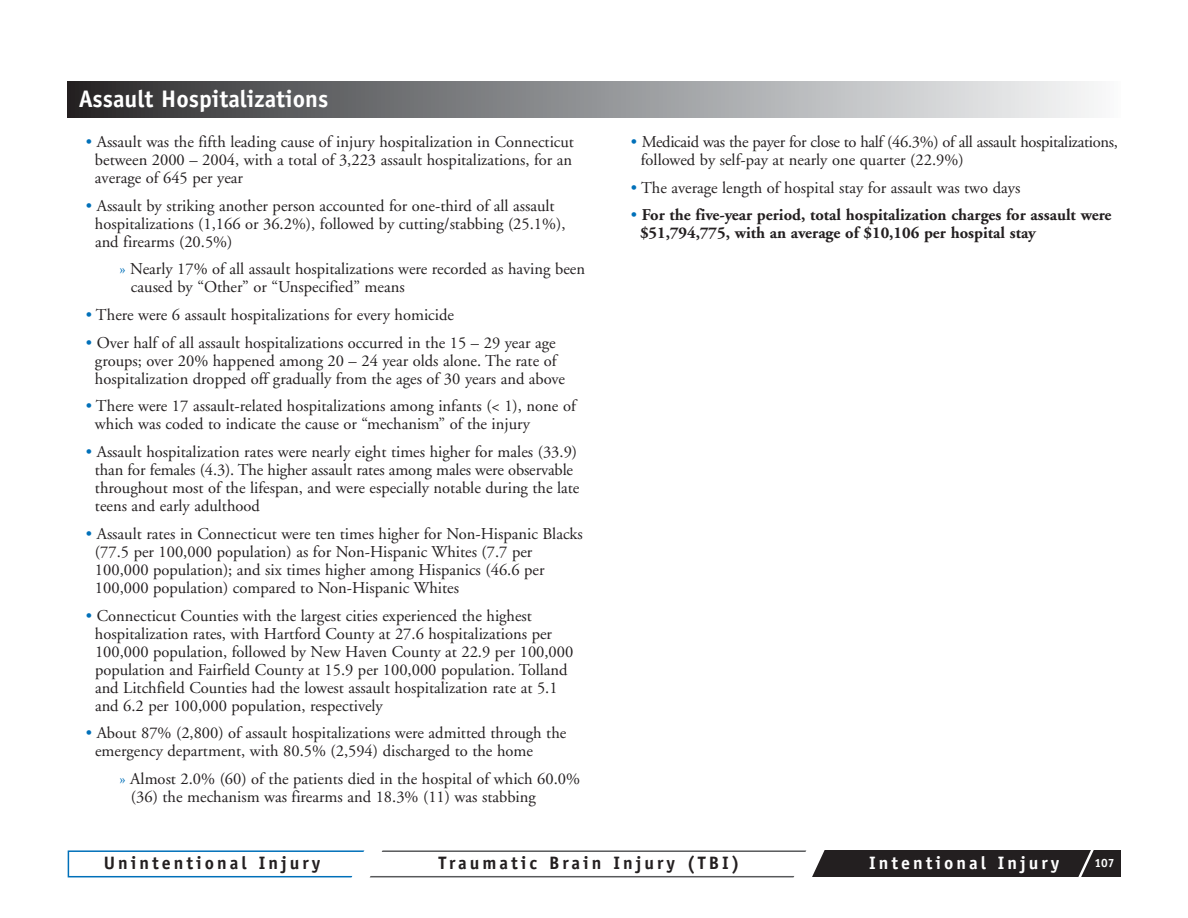
<style>
.page{position:relative;width:1188px;height:918px;background:#fff}
.page>*{position:absolute;margin:0;border:0;box-sizing:border-box;transform-origin:0 0}
.t1{font:700 24px "Officina Sans";color:#fff}
.t2{font:700 18px "Officina Sans";letter-spacing:.165em;color:#231f20}
.t3{font:700 18px "Officina Sans";letter-spacing:.165em;color:#fff}
.t4{font:16.5px/18px "Adobe Garamond";color:#231f20}
.t5{font:16.5px/18px "Adobe Garamond";letter-spacing:-.02em;color:#231f20}
.t6{font:700 16.5px/18px "Adobe Garamond";color:#231f20}
.t7{font:700 12px "Officina Sans";color:#fff}
.s1{color:#0070b9}
.s2{font-weight:400;color:#0070b9}
</style>
<div class="page">
<div style="left:68px;top:850px;width:299px;height:27px;border:2px solid #0070b9"></div>
<div style="left:364px;top:850px;width:446px;height:27px;border:2px solid #58595b"></div>
<div style="left:811px;top:850px;width:310px;height:27px;background:#231f20"></div>
<svg style="left:342px;top:850px;width:53px;height:28px"></svg>
<svg style="left:784px;top:850px;width:41px;height:28px"></svg>
<svg style="left:1078px;top:850px;width:16px;height:27px"></svg>
<div style="left:68px;top:81px;width:1052px;height:37px;background:linear-gradient(to right,#2c2c2e,#f9fbfd)"></div>
<h1 class="t1" style="left:79px;top:89px;width:251px">Assault Hospitalizations</h1>
<p class="t4" style="left:95px;top:134px;width:481px;text-align:justify;text-indent:-9px"><span class="s1">•</span> Assault was the fifth leading cause of injury hospitalization in Connecticut between 2000 – 2004, with a total of 3,223 assault hospitalizations, for an average of 645 per year</p>
<p class="t4" style="left:95px;top:198px;width:472px;text-indent:-9px"><span class="s1">•</span> Assault by striking another person accounted for one-third of all assault hospitalizations (1,166 or 36.2%), followed by cutting/stabbing (25.1%), and firearms (20.5%)</p>
<p class="t4" style="left:131px;top:262px;width:456px;text-indent:-11px"><span class="s1">»</span> Nearly 17% of all assault hospitalizations were recorded as having been caused by “Other” or “Unspecified” means</p>
<p class="t4" style="left:86px;top:307px;width:370px"><span class="s1">•</span> There were 6 assault hospitalizations for every homicide</p>
<p class="t4" style="left:86px;top:335px;width:481px;text-align:center"><span class="s1">•</span> Over half of all assault hospitalizations occurred in the 15 – 29 year age groups; over 20% happened among 20 – 24 year olds alone. The rate of hospitalization dropped off gradually from the ages of 30 years and above</p>
<p class="t4" style="left:95px;top:399px;width:482px;text-indent:-9px"><span class="s1">•</span> There were 17 assault-related hospitalizations among infants (&lt; 1), none of which was coded to indicate the cause or “mechanism” of the injury</p>
<p class="t4" style="left:95px;top:444px;width:486px;text-indent:-9px"><span class="s1">•</span> Assault hospitalization rates were nearly eight times higher for males (33.9) than for females (4.3). The higher assault rates among males were observable throughout most of the lifespan, and were especially notable during the late teens and early adulthood</p>
<p class="t4" style="left:95px;top:526px;width:489px;text-indent:-9px"><span class="s1">•</span> Assault rates in Connecticut were ten times higher for Non-Hispanic Blacks (77.5 per 100,000 population) as for Non-Hispanic Whites (7.7 per 100,000 population); and six times higher among Hispanics (46.6 per 100,000 population) compared to Non-Hispanic Whites</p>
<p class="t4" style="left:95px;top:608px;width:480px;text-indent:-9px"><span class="s1">•</span> Connecticut Counties with the largest cities experienced the highest hospitalization rates, with Hartford County at 27.6 hospitalizations per 100,000 population, followed by New Haven County at 22.9 per 100,000 population and Fairfield County at 15.9 per 100,000 population. Tolland and Litchfield Counties had the lowest assault hospitalization rate at 5.1 and 6.2 per 100,000 population, respectively</p>
<p class="t4" style="left:95px;top:726px;width:473px;text-indent:-9px"><span class="s1">•</span> About 87% (2,800) of assault hospitalizations were admitted through the emergency department, with 80.5% (2,594) discharged to the home</p>
<p class="t4" style="left:131px;top:771px;width:451px;text-indent:-11px"><span class="s1">»</span> Almost 2.0% (60) of the patients died in the hospital of which 60.0% (36) the mechanism was firearms and 18.3% (11) was stabbing</p>
<p class="t5" style="left:641px;top:134px;width:479px;text-indent:-10px"><span class="s1">•</span> Medicaid was the payer for close to half (46.3%) of all assault hospitalizations, followed by self-pay at nearly one quarter (22.9%)</p>
<p class="t4" style="left:631px;top:180px;width:391px"><span class="s1">•</span> The average length of hospital stay for assault was two days</p>
<p class="t6" style="left:640px;top:208px;width:473px;text-indent:-9px"><span class="s2">•</span> For the five-year period, total hospitalization charges for assault were $51,794,775, with an average of $10,106 per hospital stay</p>
<p class="t2" style="left:104px;top:856px;width:218px">Unintentional Injury</p>
<p class="t2" style="left:439px;top:856px;width:303px">Traumatic Brain Injury (TBI)</p>
<p class="t3" style="left:869px;top:856px;width:192px">Intentional Injury</p>
<p class="t7" style="left:1095px;top:859px;width:22px">107</p>
</div>
